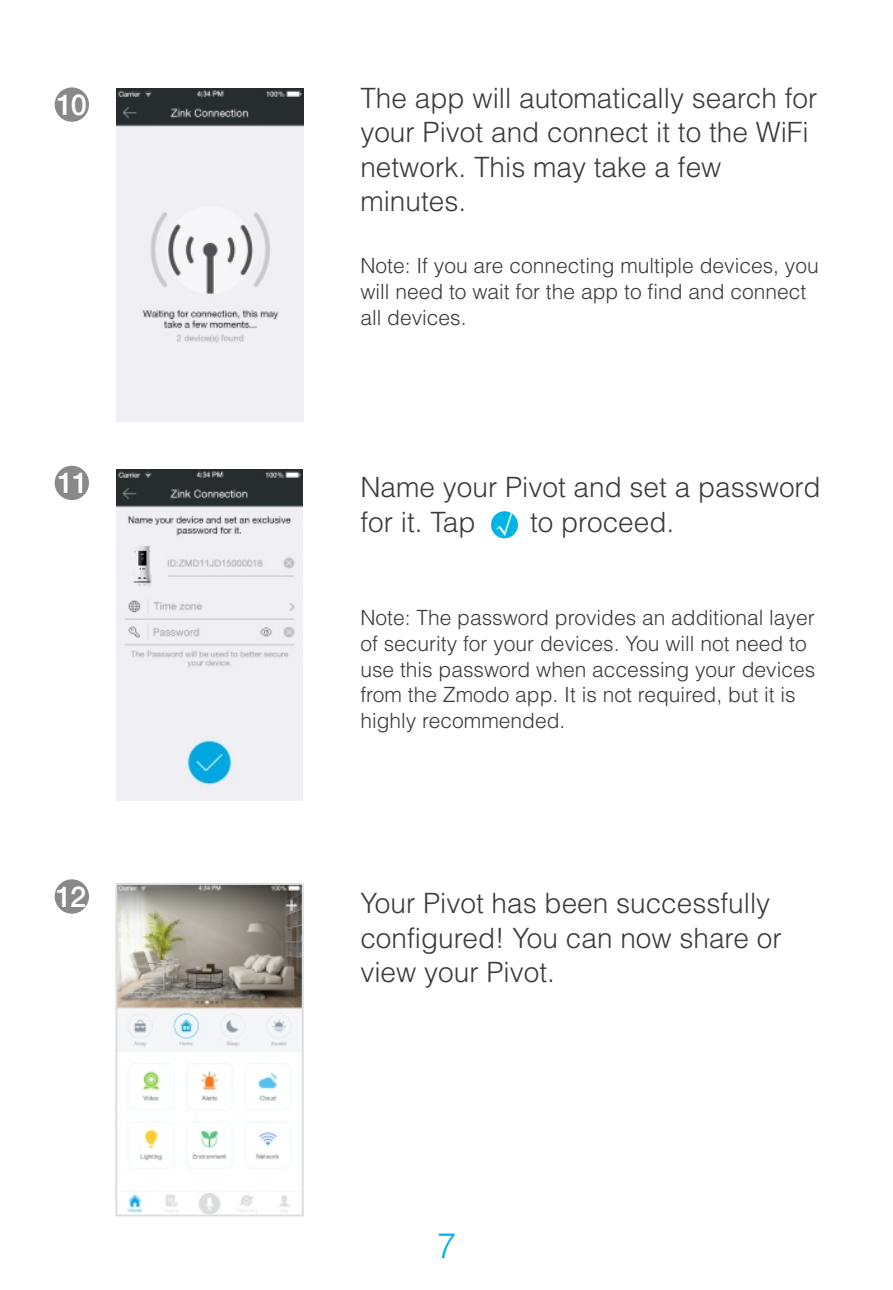
<style>
.page{position:relative;width:893px;height:1290px;background:#fff}
.page>*{position:absolute;margin:0;border:0;box-sizing:border-box;transform-origin:0 0}
.t1{font:300 35px "Helvetica";color:#00b4e3}
.t2{font:31.15px "Sim Sun";color:#fff}
.t3{font:500 28.7px "Helvetica 65";color:#fff}
.t4{font:300 28px/34.3px "Helvetica";color:#3e3a39}
.t5{font:300 21px/25.9px "Helvetica";color:#3e3a39}
</style>
<div class="page">
<div style="left:55px;top:87px;width:34px;height:35px;background:#898989;border-radius:50%"></div>
<img style="left:116px;top:89px;width:187px;height:332px">
<div style="left:55px;top:466px;width:34px;height:34px;background:#898989;border-radius:50%"></div>
<div style="left:491px;top:511px;width:27px;height:27px;background:#00b4e3;border-radius:50%"></div>
<img style="left:116px;top:470px;width:187px;height:331px">
<svg style="left:119px;top:541px;width:48px;height:49px"></svg>
<img style="left:118px;top:886px;width:183px;height:327px">
<div style="left:55px;top:879px;width:34px;height:34px;background:#898989;border-radius:50%"></div>
<div style="left:115px;top:883px;width:189px;height:333px;border:2px solid #dcdddd"></div>
<img style="left:131px;top:543px;width:24px;height:48px">
<h3 class="t3" style="left:56px;top:94px;width:32px">10</h3>
<h3 class="t4" style="left:360px;top:83px;width:458px">The app will automatically search for your Pivot and connect it to the WiFi network. This may take a few minutes.</h3>
<p class="t5" style="left:360px;top:255px;width:460px">Note: If you are connecting multiple devices, you will need to wait for the app to find and connect all devices.</p>
<h3 class="t3" style="left:58px;top:472px;width:32px">11</h3>
<h3 class="t4" style="left:360px;top:473px;width:462px">Name your Pivot and set a password for it. Tap</h3>
<h3 class="t4" style="left:530px;top:507px;width:146px">to proceed.</h3>
<h2 class="t2" style="left:488px;top:509px;width:33px">√</h2>
<h3 class="t3" style="left:56px;top:886px;width:32px">12</h3>
<p class="t5" style="left:360px;top:606px;width:456px">Note: The password provides an additional layer of security for your devices. You will not need to use this password when accessing your devices from the Zmodo app. It is not required, but it is highly recommended.</p>
<h3 class="t4" style="left:360px;top:889px;width:423px">Your Pivot has been successfully configured! You can now share or view your Pivot.</h3>
<h1 class="t1" style="left:437px;top:1232px;width:21px">7</h1>
</div>
